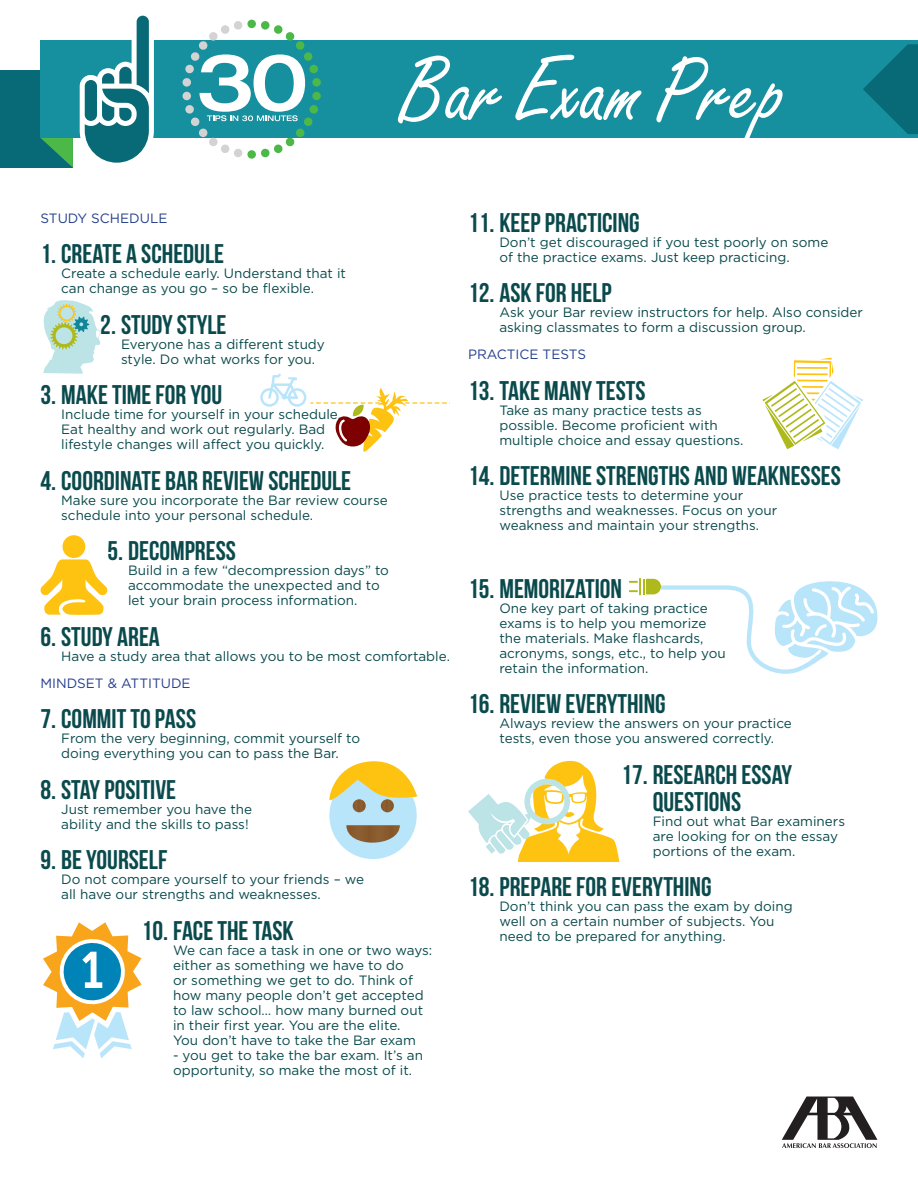
<style>
.page{position:relative;width:918px;height:1188px;background:#fff}
.page>*{position:absolute;margin:0;border:0;box-sizing:border-box;transform-origin:0 0}
.t1{font:93.6px "Freestyle Script Std";color:#fff}
.t2{font:700 27px/27px "Bebas Neue";color:#0a4a4c}
.t3{font:13.5px/15px "Gotham";color:#0a4a4c}
.Paragraph_Style_2{font:13.5px "Gotham";color:#253f8e}
</style>
<div class="page">
<div style="left:0;top:70px;width:73px;height:98px;background:#086a76"></div>
<svg style="left:41px;top:138px;width:32px;height:30px"></svg>
<div style="left:40px;top:40px;width:878px;height:98px;background:#168f9f"></div>
<svg style="left:863px;top:44px;width:55px;height:90px"></svg>
<svg style="left:182px;top:78px;width:9px;height:9px"></svg>
<svg style="left:182px;top:92px;width:9px;height:8px"></svg>
<div style="left:312px;top:92px;width:9px;height:8px;background:#4cb848;border-radius:50%"></div>
<svg style="left:312px;top:78px;width:9px;height:9px"></svg>
<svg style="left:185px;top:21px;width:134px;height:137px"></svg>
<svg style="left:80px;top:15px;width:74px;height:148px"></svg>
<svg style="left:43px;top:300px;width:58px;height:74px"></svg>
<svg style="left:260px;top:374px;width:190px;height:78px"></svg>
<svg style="left:40px;top:535px;width:68px;height:80px"></svg>
<div style="left:329px;top:772px;width:88px;height:87px;background:#b9e5fa;border-radius:50%"></div>
<svg style="left:346px;top:825px;width:54px;height:18px"></svg>
<svg style="left:329px;top:761px;width:89px;height:51px"></svg>
<svg style="left:43px;top:922px;width:99px;height:136px"></svg>
<svg style="left:762px;top:358px;width:101px;height:91px"></svg>
<svg style="left:629px;top:578px;width:249px;height:96px"></svg>
<svg style="left:468px;top:760px;width:151px;height:102px"></svg>
<svg style="left:782px;top:1097px;width:95px;height:51px"></svg>
<p class="t1" style="left:401px;top:36px;width:383px">Bar Exam Prep</p>
<p class="Paragraph_Style_2" style="left:40px;top:211px;width:128px">STUDY SCHEDULE</p>
<p class="t2" style="left:40px;top:240px;width:185px">1. CREATE A SCHEDULE</p>
<p class="t3" style="left:61px;top:266px;width:286px">Create a schedule early. Understand that it can change as you go – so be flexible.</p>
<p class="t2" style="left:100px;top:311px;width:128px">2. STUDY STYLE</p>
<p class="t3" style="left:121px;top:336px;width:205px">Everyone has a different study style. Do what works for you.</p>
<p class="t2" style="left:40px;top:381px;width:183px">3. MAKE TIME FOR YOU</p>
<p class="t3" style="left:61px;top:407px;width:281px">Include time for yourself in your schedule.<br>Eat healthy and work out regularly. Bad lifestyle changes will affect you quickly.</p>
<p class="t2" style="left:40px;top:467px;width:312px">4. COORDINATE BAR REVIEW SCHEDULE</p>
<p class="t3" style="left:61px;top:492px;width:328px">Make sure you incorporate the Bar review course schedule into your personal schedule.</p>
<p class="t2" style="left:107px;top:537px;width:130px">5. DECOMPRESS</p>
<p class="t3" style="left:128px;top:563px;width:262px">Build in a few “decompression days” to accommodate the unexpected and to let your brain process information.</p>
<p class="t2" style="left:40px;top:623px;width:121px">6. STUDY AREA</p>
<p class="t3" style="left:61px;top:648px;width:390px">Have a study area that allows you to be most comfortable.</p>
<p class="Paragraph_Style_2" style="left:40px;top:676px;width:152px">MINDSET &amp; ATTITUDE</p>
<p class="t2" style="left:40px;top:705px;width:157px">7. COMMIT TO PASS</p>
<p class="t3" style="left:61px;top:731px;width:301px">From the very beginning, commit yourself to doing everything you can to pass the Bar.</p>
<p class="t2" style="left:40px;top:776px;width:137px">8. STAY POSITIVE</p>
<p class="t3" style="left:61px;top:801px;width:193px">Just remember you have the ability and the skills to pass!</p>
<p class="t2" style="left:40px;top:846px;width:128px">9. BE YOURSELF</p>
<p class="t3" style="left:61px;top:872px;width:304px">Do not compare yourself to your friends – we all have our strengths and weaknesses.</p>
<p class="t2" style="left:142px;top:917px;width:153px">10. FACE THE TASK</p>
<p class="t3" style="left:173px;top:942px;width:261px">We can face a task in one or two ways: either as something we have to do<br>or something we get to do. Think of how many people don’t get accepted to law school… how many burned out in their first year. You are the elite.<br>You don’t have to take the Bar exam</p>
<p class="t3" style="left:173px;top:1047px;width:251px">- you get to take the bar exam. It’s an opportunity, so make the most of it.</p>
<p class="t2" style="left:468px;top:209px;width:173px">11. KEEP PRACTICING</p>
<p class="t3" style="left:499px;top:234px;width:330px">Don’t get discouraged if you test poorly on some of the practice exams. Just keep practicing.</p>
<p class="t2" style="left:468px;top:279px;width:145px">12. ASK FOR HELP</p>
<p class="t3" style="left:499px;top:305px;width:365px">Ask your Bar review instructors for help. Also consider asking classmates to form a discussion group.</p>
<p class="Paragraph_Style_2" style="left:468px;top:347px;width:120px">PRACTICE TESTS</p>
<p class="t2" style="left:468px;top:377px;width:179px">13. TAKE MANY TESTS</p>
<p class="t3" style="left:499px;top:402px;width:246px">Take as many practice tests as possible. Become proficient with multiple choice and essay questions.</p>
<p class="t2" style="left:468px;top:462px;width:374px">14. DETERMINE STRENGTHS AND WEAKNESSES</p>
<p class="t3" style="left:499px;top:488px;width:279px">Use practice tests to determine your strengths and weaknesses. Focus on your weakness and maintain your strengths.</p>
<p class="t2" style="left:468px;top:575px;width:156px">15. MEMORIZATION</p>
<p class="t3" style="left:499px;top:600px;width:228px">One key part of taking practice exams is to help you memorize the materials. Make flashcards, acronyms, songs, etc., to help you retain the information.</p>
<p class="t2" style="left:468px;top:690px;width:199px">16. REVIEW EVERYTHING</p>
<p class="t3" style="left:499px;top:716px;width:294px">Always review the answers on your practice tests, even those you answered correctly.</p>
<p class="t2" style="left:653px;top:761px;width:141px;text-indent:-31px">17. RESEARCH ESSAY<br>QUESTIONS</p>
<p class="t3" style="left:653px;top:813px;width:194px">Find out what Bar examiners are looking for on the essay portions of the exam.</p>
<p class="t2" style="left:468px;top:873px;width:245px">18. PREPARE FOR EVERYTHING</p>
<p class="t3" style="left:499px;top:899px;width:295px">Don’t think you can pass the exam by doing well on a certain number of subjects. You need to be prepared for anything.</p>
</div>
